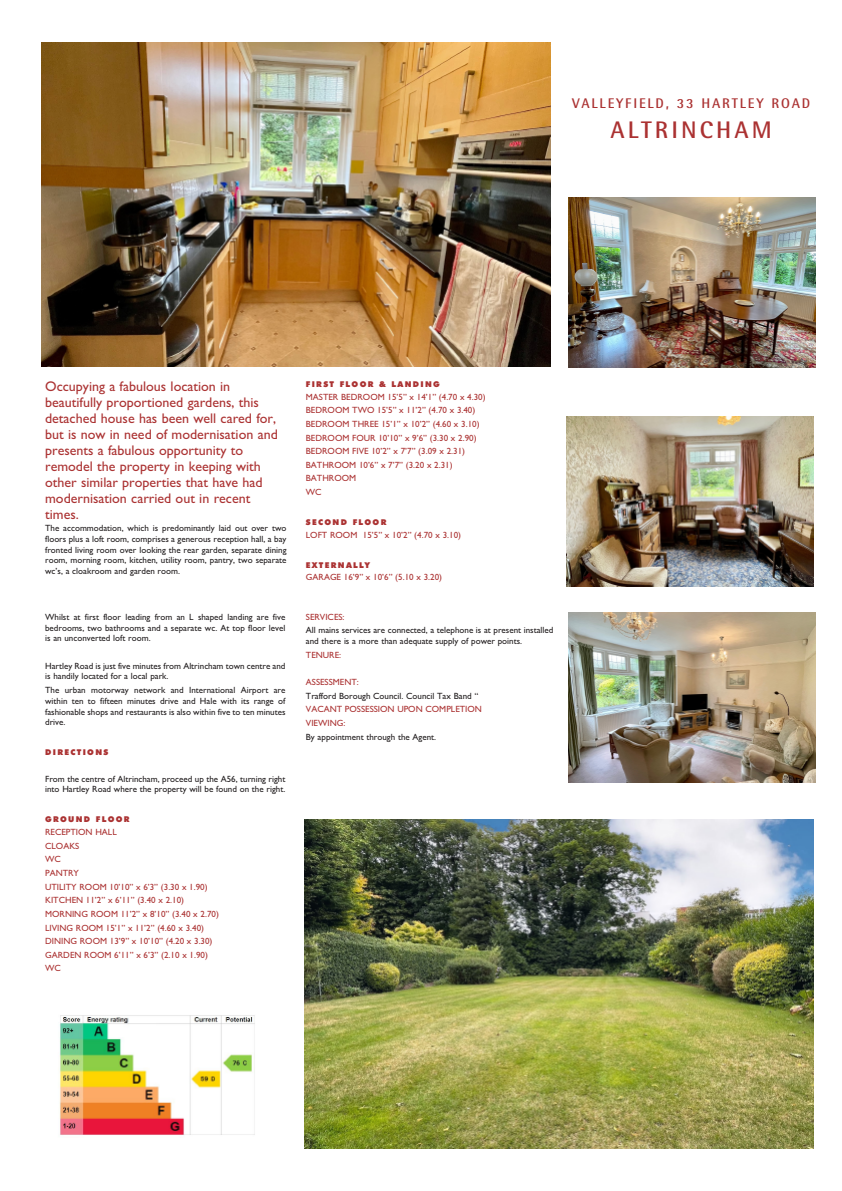
<style>
.page{position:relative;width:842px;height:1191px;background:#fff}
.page>*{position:absolute;margin:0;border:0;box-sizing:border-box;transform-origin:0 0}
.t1{font:700 24px "Rotis Semi Sans";letter-spacing:.13em;color:#ab3232}
.t2{font:14px/16px "Gill Sans";color:#ab3232}
.t3{font:700 14px "Rotis Semi Sans";letter-spacing:.13em;color:#ab3232}
.t4{font:9px/10.8px "Gill Sans";color:#231f20}
.t5{font:9px/13.6px "Gill Sans";color:#ab3232}
.t6{font:900 8px "Futura BT";letter-spacing:.165em;color:#ab3232}
</style>
<div class="page">
<img style="left:41px;top:43px;width:509px;height:324px">
<img style="left:568px;top:197px;width:248px;height:170px">
<img style="left:568px;top:612px;width:248px;height:170px">
<img style="left:59px;top:1015px;width:196px;height:120px">
<img style="left:566px;top:416px;width:248px;height:170px">
<img style="left:305px;top:819px;width:509px;height:329px">
<h2 class="t3" style="left:572px;top:99px;width:239px">VALLEYFIELD, 33 HARTLEY ROAD</h2>
<h1 class="t1" style="left:610px;top:122px;width:163px">ALTRINCHAM</h1>
<p class="t2" style="left:45px;top:378px;width:234px">Occupying a fabulous location in beautifully proportioned gardens, this detached house has been well cared for, but is now in need of modernisation and presents a fabulous opportunity to remodel the property in keeping with other similar properties that have had modernisation carried out in recent times.</p>
<p class="t4" style="left:45px;top:522px;width:243px;text-align:justify">The accommodation, which is predominantly laid out over two floors plus a loft room, comprises a generous reception hall, a bay fronted living room over looking the rear garden, separate dining room, morning room, kitchen, utility room, pantry, two separate wc’s, a cloakroom and garden room.</p>
<p class="t4" style="left:45px;top:611px;width:242px;text-align:justify">Whilst at first floor leading from an L shaped landing are five bedrooms, two bathrooms and a separate wc. At top floor level is an unconverted loft room.</p>
<p class="t4" style="left:45px;top:660px;width:242px">Hartley Road is just five minutes from Altrincham town centre and is handily located for a local park.</p>
<p class="t4" style="left:45px;top:684px;width:242px;text-align:justify">The urban motorway network and International Airport are within ten to fifteen minutes drive and Hale with its range of fashionable shops and restaurants is also within five to ten minutes drive.</p>
<p class="t6" style="left:45px;top:749px;width:65px">DIRECTIONS</p>
<p class="t4" style="left:45px;top:773px;width:242px">From the centre of Altrincham, proceed up the A56, turning right into Hartley Road where the property will be found on the right.</p>
<p class="t6" style="left:45px;top:816px;width:86px">GROUND FLOOR</p>
<p class="t5" style="left:45px;top:825px;width:175px">RECEPTION HALL<br>CLOAKS<br>WC<br>PANTRY<br>UTILITY ROOM 10’10” x 6’3” (3.30 x 1.90)<br>KITCHEN 11’2” x 6’11” (3.40 x 2.10)<br>MORNING ROOM 11’2” x 8’10” (3.40 x 2.70)<br>LIVING ROOM 15’1” x 11’2” (4.60 x 3.40)<br>DINING ROOM 13’9” x 10’10” (4.20 x 3.30)<br>GARDEN ROOM 6’11” x 6’3” (2.10 x 1.90)<br>WC</p>
<p class="t6" style="left:306px;top:381px;width:135px">FIRST FLOOR &amp; LANDING</p>
<p class="t5" style="left:306px;top:390px;width:181px">MASTER BEDROOM 15’5” x 14’1” (4.70 x 4.30)<br>BEDROOM TWO 15’5” x 11’2” (4.70 x 3.40)<br>BEDROOM THREE 15’1” x 10’2” (4.60 x 3.10)<br>BEDROOM FOUR 10’10” x 9’6” (3.30 x 2.90)<br>BEDROOM FIVE 10’2” x 7’7” (3.09 x 2.31)<br>BATHROOM 10’6” x 7’7” (3.20 x 2.31)<br>BATHROOM<br>WC</p>
<p class="t6" style="left:306px;top:519px;width:82px">SECOND FLOOR</p>
<p class="t5" style="left:306px;top:528px;width:157px">LOFT ROOM 15’5” x 10’2” (4.70 x 3.10)</p>
<p class="t6" style="left:306px;top:561px;width:65px">EXTERNALLY</p>
<p class="t5" style="left:306px;top:570px;width:138px">GARAGE 16’9” x 10’6” (5.10 x 3.20)</p>
<p class="t5" style="left:306px;top:610px;width:40px">SERVICES:</p>
<p class="t4" style="left:306px;top:625px;width:249px">All mains services are connected, a telephone is at present installed and there is a more than adequate supply of power points.</p>
<p class="t5" style="left:306px;top:648px;width:37px">TENURE:</p>
<p class="t5" style="left:306px;top:675px;width:54px">ASSESSMENT:</p>
<p class="t4" style="left:306px;top:690px;width:174px">Trafford Borough Council. Council Tax Band ‘‘</p>
<p class="t5" style="left:306px;top:702px;width:178px">VACANT POSSESSION UPON COMPLETION<br>VIEWING:</p>
<p class="t4" style="left:306px;top:731px;width:132px">By appointment through the Agent.</p>
</div>
